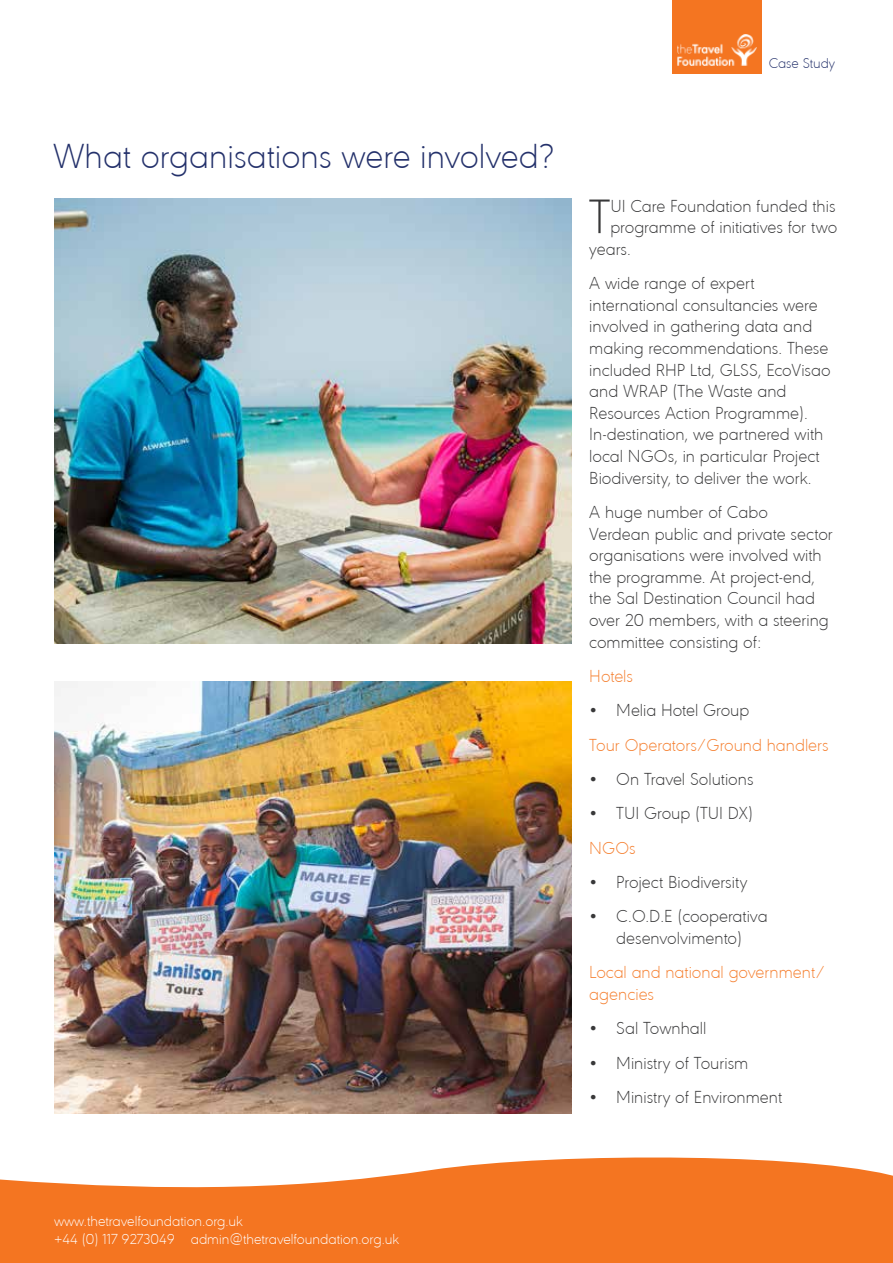
<style>
.page{position:relative;width:893px;height:1263px;background:#fff}
.page>*{position:absolute;margin:0;border:0;box-sizing:border-box;transform-origin:0 0}
.t1{font:200 50.4px "URW Geometric";color:#383839}
.t2{font:200 36px "URW Geometric";color:#24316b}
.t3{font:200 18px/21.6px "URW Geometric";color:#383839}
.t4{font:200 18px/21.6px "URW Geometric";color:#f57f2f}
.t5{font:200 15px/18px "URW Geometric";color:#fff}
.t6{font:200 14.7px "URW Geometric";letter-spacing:-.01em;color:#24316b}
</style>
<div class="page">
<div style="left:672px;top:0;width:90px;height:74px;background:#f47521"></div>
<div style="left:0;top:1109px;width:893px;height:154px;background:#f47521"></div>
<svg style="left:0;top:1093px;width:893px;height:95px;fill:#fff"></svg>
<img style="left:677px;top:35px;width:80px;height:30px">
<img style="left:54px;top:681px;width:517px;height:432px">
<img style="left:54px;top:199px;width:517px;height:445px">
<h2 class="t2" style="left:53px;top:130px;width:502px">What organisations were involved?</h2>
<p class="t6" style="left:769px;top:53px;width:68px">Case Study</p>
<h1 class="t1" style="left:589px;top:181px;width:23px">T</h1>
<p class="t3" style="left:610px;top:194px;width:227px">UI Care Foundation funded this</p>
<p class="t3" style="left:610px;top:215px;width:228px">programme of initiatives for two</p>
<p class="t3" style="left:589px;top:237px;width:43px">years.</p>
<p class="t3" style="left:589px;top:271px;width:243px">A wide range of expert international consultancies were involved in gathering data and making recommendations. These included RHP Ltd, GLSS, EcoVisao and WRAP (The Waste and<br>Resources Action Programme).<br>In-destination, we partnered with local NGOs, in particular Project<br>Biodiversity, to deliver the work.</p>
<p class="t3" style="left:589px;top:500px;width:245px">A huge number of Cabo<br>Verdean public and private sector organisations were involved with the programme. At project-end, the Sal Destination Council had over 20 members, with a steering committee consisting of:</p>
<p class="t4" style="left:589px;top:664px;width:45px">Hotels</p>
<p class="t3" style="left:589px;top:698px;width:162px">• Melia Hotel Group</p>
<p class="t4" style="left:589px;top:733px;width:241px">Tour Operators/Ground handlers</p>
<p class="t3" style="left:589px;top:767px;width:166px">• On Travel Solutions</p>
<p class="t3" style="left:589px;top:801px;width:165px">• TUI Group (TUI DX)</p>
<p class="t4" style="left:589px;top:836px;width:48px">NGOs</p>
<p class="t3" style="left:589px;top:870px;width:160px">• Project Biodiversity</p>
<p class="t3" style="left:589px;top:904px;width:180px;text-align:center">• C.O.D.E (cooperativa desenvolvimento)</p>
<p class="t4" style="left:589px;top:960px;width:237px">Local and national government/ agencies</p>
<p class="t3" style="left:589px;top:1016px;width:119px">• Sal Townhall</p>
<p class="t3" style="left:589px;top:1051px;width:161px">• Ministry of Tourism</p>
<p class="t3" style="left:589px;top:1085px;width:195px">• Ministry of Environment</p>
<p class="t5" style="left:54px;top:1211px;width:347px">www.thetravelfoundation.org.uk<br>+44 (0) 117 9273049 admin@thetravelfoundation.org.uk</p>
</div>
